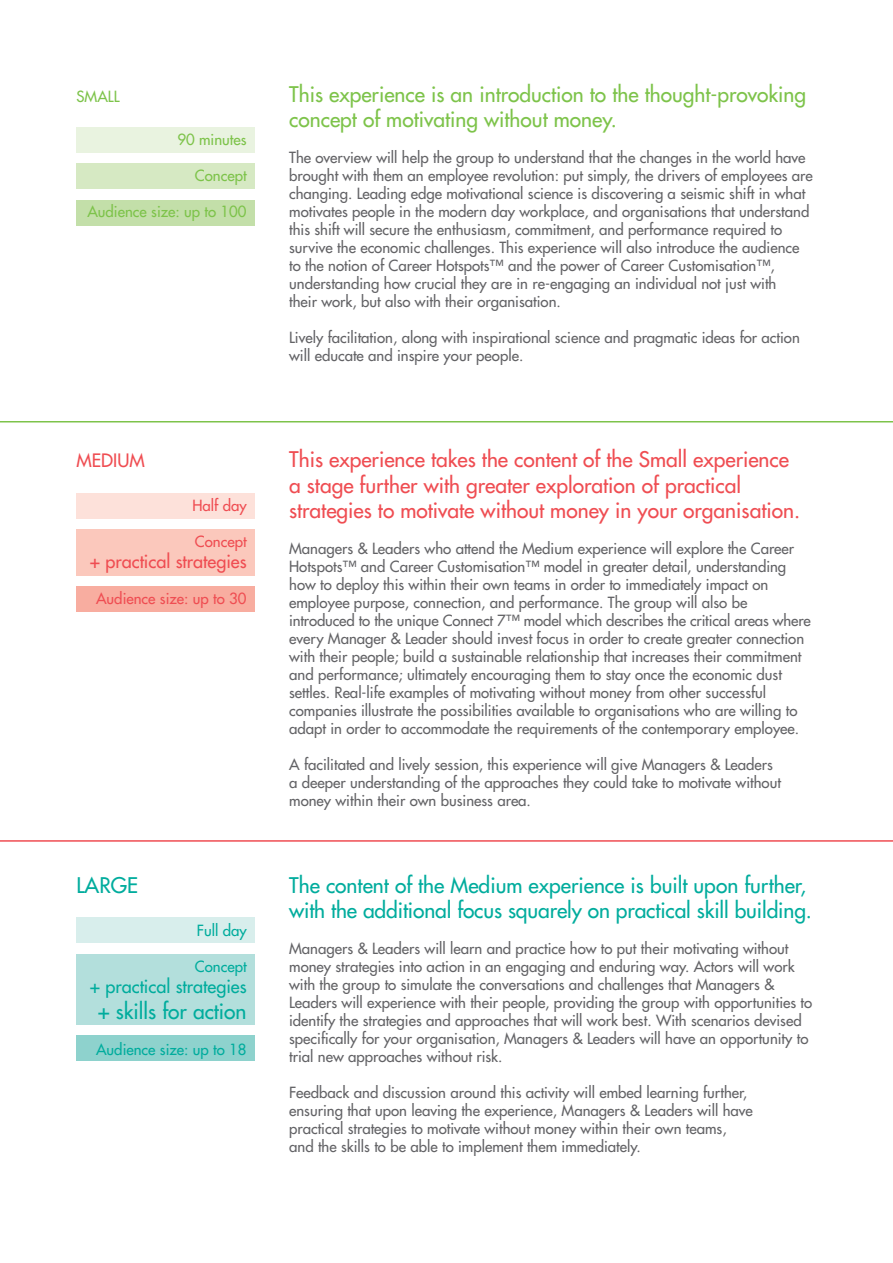
<style>
.page{position:relative;width:893px;height:1263px;background:#fff}
.page>*{position:absolute;margin:0;border:0;box-sizing:border-box;transform-origin:0 0}
.t1{font:21px/25.2px "Futura";color:#ef4d52}
.t2{font:21px/25.2px "Futura";color:#00ac9d}
.t3{font:21px/25.2px "Futura";color:#7dc34a}
.t4{font:18px "Futura";color:#ef4d52}
.t5{font:18px "Futura";color:#00ac9d}
.t6{font:15px/18px "Futura";color:#636366}
.t7{font:15px "Futura";color:#7dc34a}
.t8{font:15px "Futura";color:#ef4d52}
.t9{font:15px "Futura";color:#00ac9d}
</style>
<div class="page">
<hr style="left:0;top:840px;width:893px;height:2px;background:#ef4d52">
<hr style="left:0;top:421px;width:893px;height:1px;background:#7dc34a">
<div style="left:77px;top:128px;width:178px;height:25px;background:#e9f3e0"></div>
<div style="left:77px;top:164px;width:178px;height:25px;background:#d6e9c3"></div>
<div style="left:77px;top:200px;width:178px;height:25px;background:#c3dfa9"></div>
<div style="left:77px;top:493px;width:178px;height:26px;background:#fde1da"></div>
<div style="left:77px;top:529px;width:178px;height:46px;background:#fbc8bc"></div>
<div style="left:77px;top:586px;width:178px;height:25px;background:#f8ada0"></div>
<div style="left:77px;top:917px;width:178px;height:26px;background:#d8eeec"></div>
<div style="left:77px;top:955px;width:178px;height:70px;background:#b3dfdc"></div>
<div style="left:77px;top:1035px;width:178px;height:26px;background:#8ed2cd"></div>
<p class="t7" style="left:77px;top:86px;width:44px">SMALL</p>
<p class="t7" style="left:177px;top:130px;width:71px">90 minutes</p>
<p class="t7" style="left:195px;top:166px;width:53px">Concept</p>
<p class="t7" style="left:87px;top:202px;width:161px">Audience size: up to 100</p>
<p class="t4" style="left:77px;top:449px;width:70px">MEDIUM</p>
<p class="t8" style="left:192px;top:495px;width:56px">Half day</p>
<p class="t8" style="left:195px;top:531px;width:53px">Concept</p>
<p class="t4" style="left:90px;top:550px;width:158px">+ practical strategies</p>
<p class="t8" style="left:96px;top:589px;width:152px">Audience size: up to 30</p>
<h1 class="t2" style="left:77px;top:872px;width:63px">LARGE</h1>
<p class="t9" style="left:197px;top:920px;width:51px">Full day</p>
<p class="t9" style="left:195px;top:956px;width:53px">Concept</p>
<p class="t5" style="left:90px;top:975px;width:158px">+ practical strategies</p>
<h1 class="t2" style="left:98px;top:998px;width:150px">+ skills for action</h1>
<p class="t9" style="left:96px;top:1039px;width:152px">Audience size: up to 18</p>
<h1 class="t3" style="left:289px;top:81px;width:518px">This experience is an introduction to the thought-provoking concept of motivating without money.</h1>
<p class="t6" style="left:289px;top:148px;width:525px">The overview will help the group to understand that the changes in the world have brought with them an employee revolution: put simply, the drivers of employees are changing. Leading edge motivational science is discovering a seismic shift in what motivates people in the modern day workplace, and organisations that understand this shift will secure the enthusiasm, commitment, and performance required to survive the economic challenges. This experience will also introduce the audience to the notion of Career Hotspots™ and the power of Career Customisation™, understanding how crucial they are in re-engaging an individual not just with<br>their work, but also with their organisation.</p>
<p class="t6" style="left:289px;top:328px;width:512px">Lively facilitation, along with inspirational science and pragmatic ideas for action will educate and inspire your people.</p>
<h1 class="t1" style="left:289px;top:447px;width:512px">This experience takes the content of the Small experience a stage further with greater exploration of practical strategies to motivate without money in your organisation.</h1>
<p class="t6" style="left:289px;top:539px;width:523px">Managers &amp; Leaders who attend the Medium experience will explore the Career Hotspots™ and Career Customisation™ model in greater detail, understanding how to deploy this within their own teams in order to immediately impact on employee purpose, connection, and performance. The group will also be introduced to the unique Connect 7™ model which describes the critical areas where every Manager &amp; Leader should invest focus in order to create greater connection with their people; build a sustainable relationship that increases their commitment and performance; ultimately encouraging them to stay once the economic dust settles. Real-life examples of motivating without money from other successful companies illustrate the possibilities available to organisations who are willing to adapt in order to accommodate the requirements of the contemporary employee.</p>
<p class="t6" style="left:289px;top:755px;width:493px">A facilitated and lively session, this experience will give Managers &amp; Leaders a deeper understanding of the approaches they could take to motivate without money within their own business area.</p>
<h1 class="t2" style="left:289px;top:872px;width:524px">The content of the Medium experience is built upon further, with the additional focus squarely on practical skill building.</h1>
<p class="t6" style="left:289px;top:939px;width:525px">Managers &amp; Leaders will learn and practice how to put their motivating without money strategies into action in an engaging and enduring way. Actors will work with the group to simulate the conversations and challenges that Managers &amp; Leaders will experience with their people, providing the group with opportunities to identify the strategies and approaches that will work best. With scenarios devised specifically for your organisation, Managers &amp; Leaders will have an opportunity to trial new approaches without risk.</p>
<p class="t6" style="left:289px;top:1083px;width:465px">Feedback and discussion around this activity will embed learning further, ensuring that upon leaving the experience, Managers &amp; Leaders will have practical strategies to motivate without money within their own teams, and the skills to be able to implement them immediately.</p>
</div>
